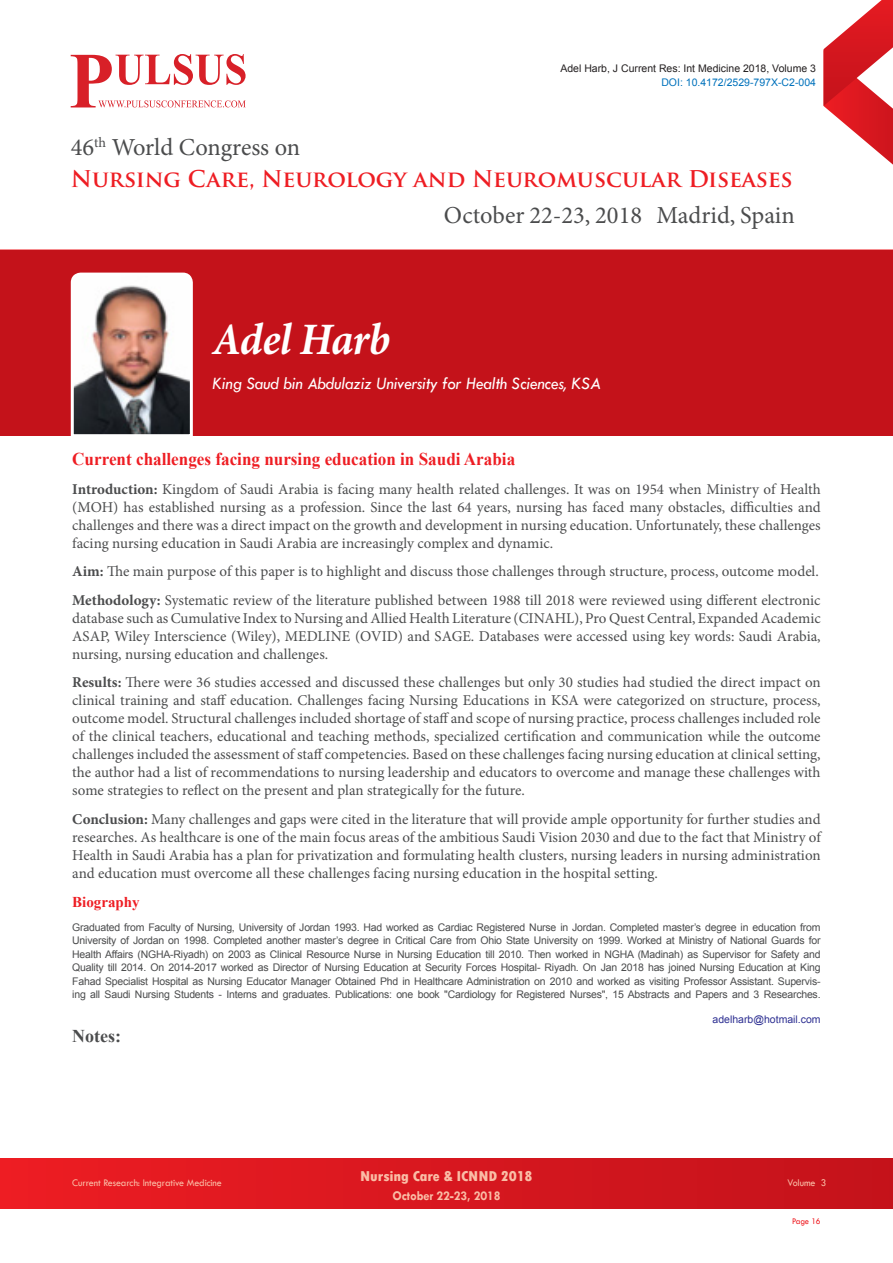
<style>
.page{position:relative;width:893px;height:1263px;background:#fff}
.page>*{position:absolute;margin:0;border:0;box-sizing:border-box;transform-origin:0 0}
.t1{font:italic 700 45px "Minion Pro";letter-spacing:-.02em;color:#fff;scale:.95 1}
.t2{font:24.45px "Minion Pro";color:#4b4c4d}
.t3{font:700 22.5px "Trajan Pro";letter-spacing:-.005em;color:#ee1d23}
.t4{font:700 18px "Times New Roman";color:#ee1d23;scale:.95 1}
.t5{font:italic 18px "Tw Cen";letter-spacing:-.01em;color:#fff;scale:.95 1}
.t6{font:700 18px "Times New Roman";color:#4b4c4d}
.Abstract{font:15px/18px "Minion Pro";color:#4b4c4d;text-align:justify}
.t7{font:800 condensed 15px "Tw Cen";letter-spacing:-.01em;color:#fabda6;scale:1.1 1}
.Bio_Heading{font:700 15px "Times New Roman";color:#ee1d23}
.t8{font:700 13.5px "Tw Cen";letter-spacing:-.01em;color:#fabda6;scale:.95 1}
.Biography{font:10.5px/13.5px "Arial";letter-spacing:-.02em;color:#4b4c4d;text-align:justify}
.t9{font:10.5px "Arial";color:#231f20}
.t10{font:10.5px "Tw Cen";letter-spacing:-.01em;color:#fabda6;scale:.95 1}
.t11{font:10.5px "Arial";color:#0072bc}
.Biography-2{font:10.5px "Arial";color:#2e3092}
.t12{font:9px "Tw Cen";letter-spacing:-.02em;color:#ee1d23;scale:.95 1}
.s1{font-weight:700}
</style>
<div class="page">
<div style="left:0;top:1159px;width:892px;height:49px;background:linear-gradient(to right,#ed1d23,#c3121b)"></div>
<hr style="left:0;top:250px;width:893px;height:1px;background:#ee1d23">
<svg style="left:71px;top:54px;width:175px;height:53px"></svg>
<svg style="left:824px;top:0;width:69px;height:165px"></svg>
<div style="left:0;top:250px;width:892px;height:186px;background:#c4121a"></div>
<svg style="left:70px;top:272px;width:123px;height:164px;background:#a69692"></svg>
<h2 class="t2" style="left:71px;top:131px;width:231px">46<sup>th</sup> World Congress on</h2>
<p class="t9" style="left:560px;top:61px;width:257px">Adel Harb, J Current Res: Int Medicine 2018, Volume 3</p>
<p class="t11" style="left:661px;top:76px;width:156px">DOI: 10.4172/2529-797X-C2-004</p>
<h3 class="t3" style="left:71px;top:165px;width:723px">Nursing Care, Neurology and Neuromuscular Diseases</h3>
<h2 class="t2" style="left:444px;top:199px;width:352px">October 22-23, 2018 Madrid, Spain</h2>
<p class="t1" style="left:213px;top:307px;width:188px">Adel Harb</p>
<p class="t5" style="left:213px;top:372px;width:410px">King Saud bin Abdulaziz University for Health Sciences, KSA</p>
<p class="t4" style="left:72px;top:446px;width:468px">Current challenges facing nursing education in Saudi Arabia</p>
<p class="Abstract" style="left:72px;top:480px;width:750px"><span class="s1">Introduction:</span> Kingdom of Saudi Arabia is facing many health related challenges. It was on 1954 when Ministry of Health (MOH) has established nursing as a profession. Since the last 64 years, nursing has faced many obstacles, difficulties and challenges and there was a direct impact on the growth and development in nursing education. Unfortunately, these challenges facing nursing education in Saudi Arabia are increasingly complex and dynamic.</p>
<p class="Abstract" style="left:72px;top:562px;width:748px"><span class="s1">Aim:</span> The main purpose of this paper is to highlight and discuss those challenges through structure, process, outcome model.</p>
<p class="Abstract" style="left:72px;top:591px;width:750px"><span class="s1">Methodology:</span> Systematic review of the literature published between 1988 till 2018 were reviewed using different electronic database such as Cumulative Index to Nursing and Allied Health Literature (CINAHL), Pro Quest Central, Expanded Academic ASAP, Wiley Interscience (Wiley), MEDLINE (OVID) and SAGE. Databases were accessed using key words: Saudi Arabia, nursing, nursing education and challenges.</p>
<p class="Abstract" style="left:72px;top:674px;width:750px"><span class="s1">Results:</span> There were 36 studies accessed and discussed these challenges but only 30 studies had studied the direct impact on clinical training and staff education. Challenges facing Nursing Educations in KSA were categorized on structure, process, outcome model. Structural challenges included shortage of staff and scope of nursing practice, process challenges included role of the clinical teachers, educational and teaching methods, specialized certification and communication while the outcome challenges included the assessment of staff competencies. Based on these challenges facing nursing education at clinical setting, the author had a list of recommendations to nursing leadership and educators to overcome and manage these challenges with some strategies to reflect on the present and plan strategically for the future.</p>
<p class="Abstract" style="left:72px;top:810px;width:750px"><span class="s1">Conclusion:</span> Many challenges and gaps were cited in the literature that will provide ample opportunity for further studies and researches. As healthcare is one of the main focus areas of the ambitious Saudi Vision 2030 and due to the fact that Ministry of Health in Saudi Arabia has a plan for privatization and formulating health clusters, nursing leaders in nursing administration and education must overcome all these challenges facing nursing education in the hospital setting.</p>
<p class="Bio_Heading" style="left:72px;top:891px;width:69px">Biography</p>
<p class="Biography" style="left:72px;top:920px;width:750px">Graduated from Faculty of Nursing, University of Jordan 1993. Had worked as Cardiac Registered Nurse in Jordan. Completed master’s degree in education from University of Jordan on 1998. Completed another master’s degree in Critical Care from Ohio State University on 1999. Worked at Ministry of National Guards for Health Affairs (NGHA-Riyadh) on 2003 as Clinical Resource Nurse in Nursing Education till 2010. Then worked in NGHA (Madinah) as Supervisor for Safety and Quality till 2014. On 2014-2017 worked as Director of Nursing Education at Security Forces Hospital- Riyadh. On Jan 2018 has joined Nursing Education at King Fahad Specialist Hospital as Nursing Educator Manager Obtained Phd in Healthcare Administration on 2010 and worked as visiting Professor Assistant. Supervis&shy;ing all Saudi Nursing Students - Interns and graduates. Publications: one book "Cardiology for Registered Nurses", 15 Abstracts and Papers and 3 Researches.</p>
<p class="Biography-2" style="left:713px;top:1012px;width:110px">adelharb@hotmail.com</p>
<p class="t6" style="left:72px;top:1024px;width:50px">Notes:</p>
<p class="t7" style="left:360px;top:1167px;width:158px">Nursing Care &amp; ICNND 2018</p>
<p class="t8" style="left:392px;top:1187px;width:115px">October 22-23, 2018</p>
<p class="t10" style="left:72px;top:1176px;width:159px">Current Research: Integrative Medicine</p>
<p class="t10" style="left:787px;top:1176px;width:42px">Volume 3</p>
<p class="t12" style="left:792px;top:1215px;width:32px">Page 16</p>
</div>
